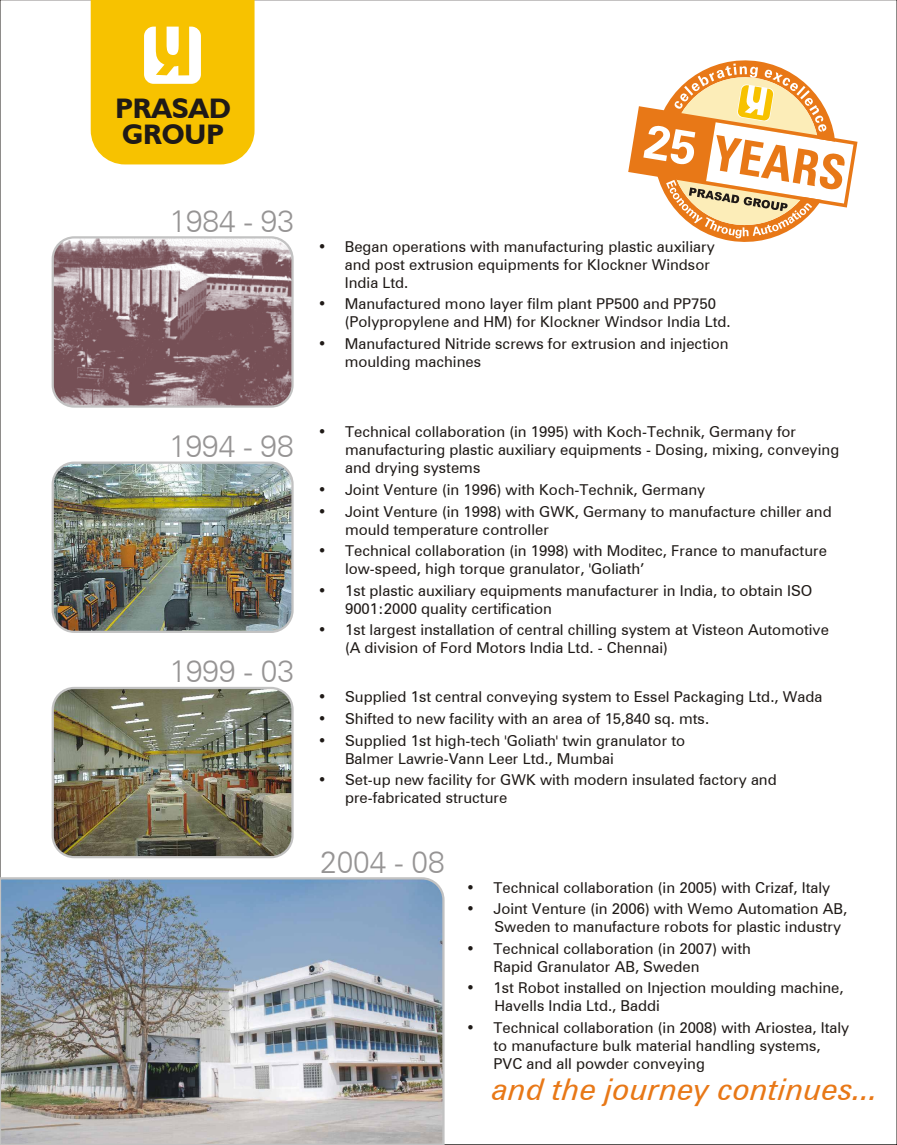
<style>
.page{position:relative;width:897px;height:1145px;background:#fff}
.page>*{position:absolute;margin:0;border:0;box-sizing:border-box;transform-origin:0 0}
.t1{font:300 30px "Zurich BT";color:#969494}
.t2{font:italic 30px "Zurich BT";color:#e87817}
.t3{font:700 28.2px/26.2px "Humanist 521 BT";color:#1f1a17}
.t4{font:15px/18px "Zurich BT";color:#1f1a17}
</style>
<div class="page">
<img style="left:53px;top:237px;width:239px;height:169px;border-radius:22px">
<div style="left:52px;top:236px;width:241px;height:172px;border:2px solid #c2c2c2;border-radius:22px"></div>
<img style="left:53px;top:463px;width:239px;height:169px;border-radius:22px">
<div style="left:52px;top:461px;width:241px;height:172px;border:2px solid #c2c2c2;border-radius:22px"></div>
<img style="left:53px;top:688px;width:239px;height:169px;border-radius:22px">
<div style="left:52px;top:687px;width:241px;height:171px;border:2px solid #c2c2c2;border-radius:22px"></div>
<img style="left:0;top:876px;width:445px;height:269px">
<svg style="left:628px;top:60px;width:229px;height:182px"></svg>
<svg style="left:91px;top:0;width:163px;height:164px;background:#f7c717"></svg>
<h2 class="t3" style="left:115px;top:97px;width:117px">PRASAD<br>GROUP</h2>
<h1 class="t1" style="left:169px;top:209px;width:126px">1984 - 93</h1>
<h1 class="t1" style="left:169px;top:434px;width:126px">1994 - 98</h1>
<h1 class="t1" style="left:169px;top:659px;width:126px">1999 - 03</h1>
<p class="t4" style="left:345px;top:239px;width:371px;text-indent:-27px">• Began operations with manufacturing plastic auxiliary and post extrusion equipments for Klockner Windsor<br>India Ltd.</p>
<p class="t4" style="left:345px;top:296px;width:387px;text-indent:-27px">• Manufactured mono layer film plant PP500 and PP750 (Polypropylene and HM) for Klockner Windsor India Ltd.</p>
<p class="t4" style="left:345px;top:336px;width:385px;text-indent:-27px">• Manufactured Nitride screws for extrusion and injection moulding machines</p>
<p class="t4" style="left:345px;top:424px;width:495px;text-indent:-27px">• Technical collaboration (in 1995) with Koch-Technik, Germany for manufacturing plastic auxiliary equipments - Dosing, mixing, conveying and drying systems</p>
<p class="t4" style="left:318px;top:482px;width:389px">• Joint Venture (in 1996) with Koch-Technik, Germany</p>
<p class="t4" style="left:345px;top:504px;width:488px;text-indent:-27px">• Joint Venture (in 1998) with GWK, Germany to manufacture chiller and mould temperature controller</p>
<p class="t4" style="left:345px;top:543px;width:483px;text-indent:-27px">• Technical collaboration (in 1998) with Moditec, France to manufacture low-speed, high torque granulator, 'Goliath’</p>
<p class="t4" style="left:345px;top:583px;width:469px;text-indent:-27px">• 1st plastic auxiliary equipments manufacturer in India, to obtain ISO<br>9001:2000 quality certification</p>
<p class="t4" style="left:345px;top:622px;width:485px;text-indent:-27px">• 1st largest installation of central chilling system at Visteon Automotive (A division of Ford Motors India Ltd. - Chennai)</p>
<p class="t4" style="left:318px;top:689px;width:506px">• Supplied 1st central conveying system to Essel Packaging Ltd., Wada</p>
<p class="t4" style="left:318px;top:711px;width:393px">• Shifted to new facility with an area of 15,840 sq. mts.</p>
<p class="t4" style="left:345px;top:733px;width:341px;text-indent:-27px">• Supplied 1st high-tech 'Goliath' twin granulator to<br>Balmer Lawrie-Vann Leer Ltd., Mumbai</p>
<p class="t4" style="left:345px;top:772px;width:433px;text-indent:-27px">• Set-up new facility for GWK with modern insulated factory and pre-fabricated structure</p>
<h1 class="t1" style="left:320px;top:850px;width:126px">2004 - 08</h1>
<p class="t4" style="left:466px;top:880px;width:366px">• Technical collaboration (in 2005) with Crizaf, Italy</p>
<p class="t4" style="left:494px;top:901px;width:354px;text-indent:-28px">• Joint Venture (in 2006) with Wemo Automation AB,<br>Sweden to manufacture robots for plastic industry</p>
<p class="t4" style="left:493px;top:941px;width:259px;text-indent:-27px">• Technical collaboration (in 2007) with<br>Rapid Granulator AB, Sweden</p>
<p class="t4" style="left:494px;top:980px;width:351px;text-indent:-28px">• 1st Robot installed on Injection moulding machine,<br>Havells India Ltd., Baddi</p>
<p class="t4" style="left:493px;top:1020px;width:357px;text-indent:-27px">• Technical collaboration (in 2008) with Ariostea, Italy to manufacture bulk material handling systems,<br>PVC and all powder conveying</p>
<h1 class="t2" style="left:492px;top:1077px;width:387px">and the journey continues...</h1>
</div>
